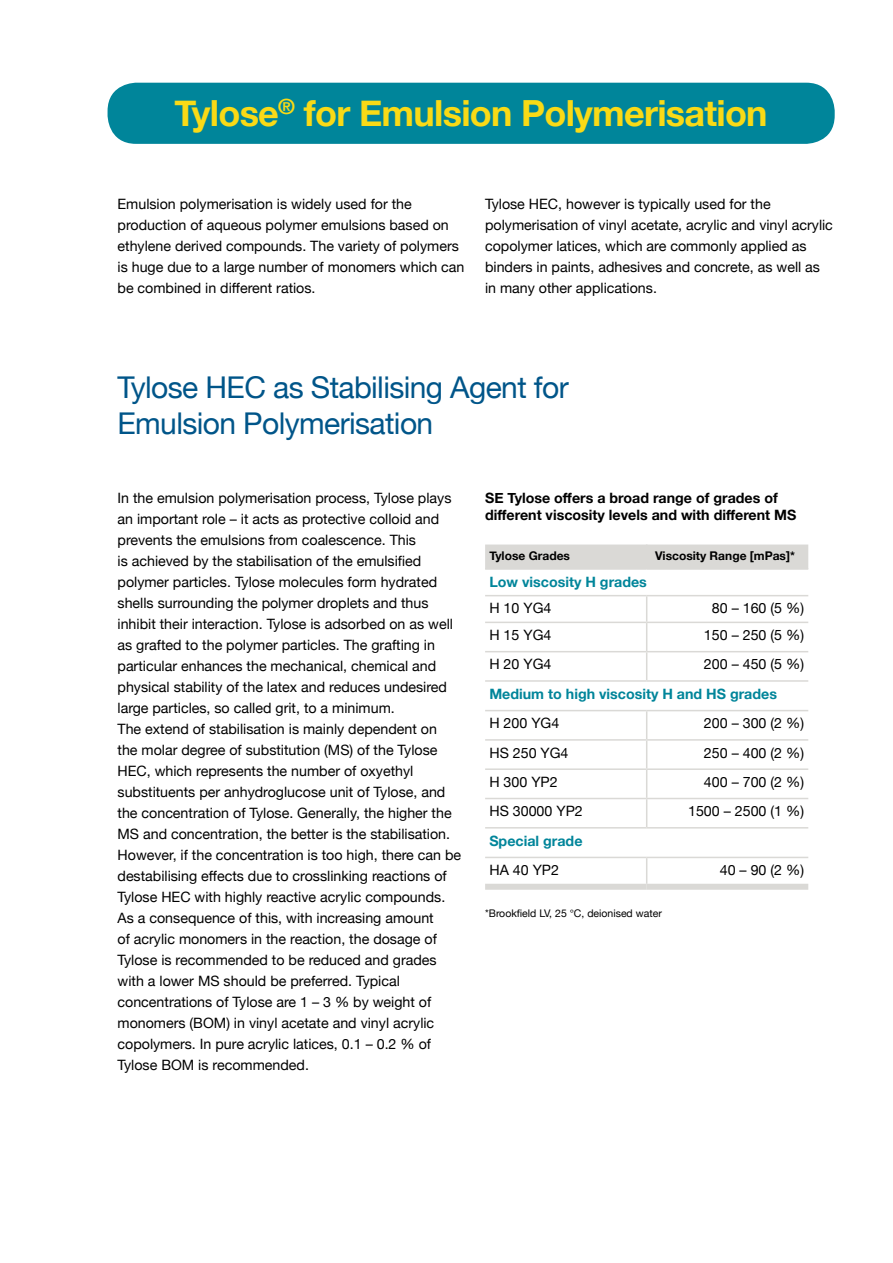
<style>
.page{position:relative;width:893px;height:1263px;background:#fff}
.page>*{position:absolute;margin:0;border:0;box-sizing:border-box;transform-origin:0 0}
.t1{font:700 36px "Helvetica Neue";letter-spacing:-.02em;color:#f9da16}
.t2{font:30px/36px "Helvetica Neue";letter-spacing:-.02em;color:#005589}
.t3{font:14.25px/21px "Helvetica Neue";color:#000}
.t4{font:700 14.25px/17.1px "Helvetica Neue";color:#000}
.t5{font:700 14.25px "Helvetica Neue";color:#00859a}
.t6{font:700 12px "Helvetica Neue";color:#000}
.t7{font:10.5px "Helvetica Neue";color:#000}
</style>
<div class="page">
<div style="left:108px;top:83px;width:727px;height:61px;background:#00859a;border-radius:28px"></div>
<div style="left:485px;top:544px;width:323px;height:24px;background:#dad9d6"></div>
<svg style="left:646px;top:596px;width:1px;height:84px"></svg>
<svg style="left:646px;top:711px;width:1px;height:116px"></svg>
<svg style="left:646px;top:858px;width:1px;height:26px"></svg>
<hr style="left:647px;top:568px;width:161px;height:2px;background:#dad9d6">
<hr style="left:647px;top:595px;width:161px;height:1px;background:#dad9d6">
<hr style="left:485px;top:622px;width:162px;height:1px;background:#dad9d6">
<hr style="left:647px;top:622px;width:161px;height:1px;background:#dad9d6">
<hr style="left:485px;top:651px;width:162px;height:1px;background:#dad9d6">
<hr style="left:647px;top:651px;width:161px;height:1px;background:#dad9d6">
<hr style="left:485px;top:680px;width:162px;height:2px;background:#dad9d6">
<hr style="left:647px;top:680px;width:161px;height:2px;background:#dad9d6">
<hr style="left:485px;top:710px;width:162px;height:1px;background:#dad9d6">
<hr style="left:647px;top:710px;width:161px;height:1px;background:#dad9d6">
<hr style="left:485px;top:739px;width:162px;height:2px;background:#dad9d6">
<hr style="left:647px;top:739px;width:161px;height:2px;background:#dad9d6">
<hr style="left:485px;top:768px;width:162px;height:2px;background:#dad9d6">
<hr style="left:647px;top:768px;width:161px;height:2px;background:#dad9d6">
<hr style="left:485px;top:798px;width:162px;height:1px;background:#dad9d6">
<hr style="left:647px;top:798px;width:161px;height:1px;background:#dad9d6">
<hr style="left:485px;top:827px;width:162px;height:1px;background:#dad9d6">
<hr style="left:647px;top:827px;width:161px;height:1px;background:#dad9d6">
<hr style="left:485px;top:857px;width:162px;height:1px;background:#dad9d6">
<hr style="left:647px;top:857px;width:161px;height:1px;background:#dad9d6">
<hr style="left:485px;top:568px;width:162px;height:2px;background:#dad9d6">
<hr style="left:485px;top:595px;width:162px;height:1px;background:#dad9d6">
<div style="left:485px;top:884px;width:162px;height:6px;background:#dad9d6"></div>
<div style="left:647px;top:884px;width:161px;height:6px;background:#dad9d6"></div>
<h1 class="t1" style="left:175px;top:85px;width:594px">Tylose<sup>®</sup> for Emulsion Polymerisation</h1>
<p class="t3" style="left:118px;top:194px;width:348px">Emulsion polymerisation is widely used for the production of aqueous polymer emulsions based on ethylene derived compounds. The variety of polymers is huge due to a large number of monomers which can be combined in different ratios.</p>
<p class="t3" style="left:485px;top:194px;width:349px">Tylose HEC, however is typically used for the polymerisation of vinyl acetate, acrylic and vinyl acrylic copolymer latices, which are commonly applied as binders in paints, adhesives and concrete, as well as in many other applications.</p>
<h2 class="t2" style="left:118px;top:371px;width:453px">Tylose HEC as Stabilising Agent for<br>Emulsion Polymerisation</h2>
<p class="t3" style="left:118px;top:488px;width:345px">In the emulsion polymerisation process, Tylose plays an important role – it acts as protective colloid and prevents the emulsions from coalescence. This<br>is achieved by the stabilisation of the emulsified polymer particles. Tylose molecules form hydrated shells surrounding the polymer droplets and thus inhibit their interaction. Tylose is adsorbed on as well as grafted to the polymer particles. The grafting in particular enhances the mechanical, chemical and physical stability of the latex and reduces undesired large particles, so called grit, to a minimum.<br>The extend of stabilisation is mainly dependent on<br>the molar degree of substitution (MS) of the Tylose HEC, which represents the number of oxyethyl substituents per anhydroglucose unit of Tylose, and the concentration of Tylose. Generally, the higher the MS and concentration, the better is the stabilisation.<br>However, if the concentration is too high, there can be destabilising effects due to crosslinking reactions of Tylose HEC with highly reactive acrylic compounds.<br>As a consequence of this, with increasing amount<br>of acrylic monomers in the reaction, the dosage of Tylose is recommended to be reduced and grades with a lower MS should be preferred. Typical concentrations of Tylose are 1 – 3 % by weight of monomers (BOM) in vinyl acetate and vinyl acrylic copolymers. In pure acrylic latices, 0.1 – 0.2 % of Tylose BOM is recommended.</p>
<p class="t4" style="left:485px;top:490px;width:313px">SE Tylose offers a broad range of grades of different viscosity levels and with different MS</p>
<p class="t6" style="left:489px;top:547px;width:82px">Tylose Grades</p>
<p class="t6" style="left:655px;top:547px;width:141px">Viscosity Range [mPas]*</p>
<p class="t5" style="left:489px;top:571px;width:159px">Low viscosity H grades</p>
<p class="t3" style="left:489px;top:599px;width:64px">H 10 YG4</p>
<p class="t3" style="left:712px;top:599px;width:94px">80 – 160 (5 %)</p>
<p class="t3" style="left:489px;top:625px;width:64px">H 15 YG4</p>
<p class="t3" style="left:704px;top:625px;width:102px">150 – 250 (5 %)</p>
<p class="t3" style="left:489px;top:655px;width:64px">H 20 YG4</p>
<p class="t3" style="left:704px;top:655px;width:102px">200 – 450 (5 %)</p>
<p class="t5" style="left:489px;top:683px;width:289px">Medium to high viscosity H and HS grades</p>
<p class="t3" style="left:489px;top:714px;width:71px">H 200 YG4</p>
<p class="t3" style="left:704px;top:714px;width:102px">200 – 300 (2 %)</p>
<p class="t3" style="left:489px;top:743px;width:81px">HS 250 YG4</p>
<p class="t3" style="left:704px;top:743px;width:102px">250 – 400 (2 %)</p>
<p class="t3" style="left:489px;top:772px;width:70px">H 300 YP2</p>
<p class="t3" style="left:704px;top:772px;width:102px">400 – 700 (2 %)</p>
<p class="t3" style="left:489px;top:801px;width:95px">HS 30000 YP2</p>
<p class="t3" style="left:688px;top:801px;width:117px">1500 – 2500 (1 %)</p>
<p class="t5" style="left:489px;top:830px;width:95px">Special grade</p>
<p class="t3" style="left:489px;top:860px;width:71px">HA 40 YP2</p>
<p class="t3" style="left:720px;top:860px;width:86px">40 – 90 (2 %)</p>
<p class="t7" style="left:485px;top:905px;width:178px">*Brookfield LV, 25 °C, deionised water</p>
</div>
